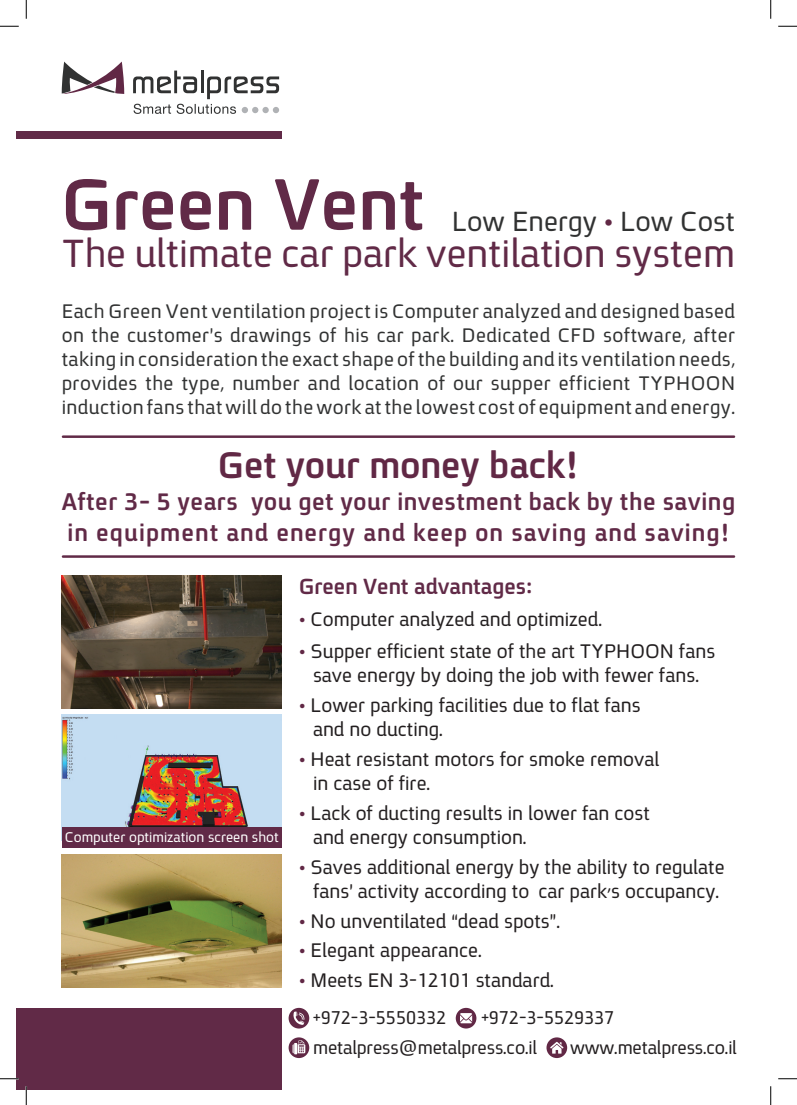
<style>
.page{position:relative;width:797px;height:1105px;background:#fff}
.page>*{position:absolute;margin:0;border:0;box-sizing:border-box;transform-origin:0 0}
.t1{font:700 78.75px "Fb Spoiler Eng";color:#612a47}
.t2{font:42.5px "Fb Spoiler Eng";color:#612a47}
.t3{font:700 40.25px "Fb Spoiler Eng";color:#612845}
.t4{font:30px "Fb Spoiler Eng";color:#313232}
.t5{font:700 26.25px/31.5px "Fb Spoiler Eng";letter-spacing:.04em;color:#612a47}
.t6{font:700 26.25px "Fb Spoiler Eng";letter-spacing:.02em;color:#612a47}
.t7{font:700 23.75px "Fb Spoiler Eng";color:#612a47}
.t8{font:21.25px/24.5px "Fb Spoiler Eng";color:#231f20}
.t9{font:21.25px/23.9px "Fb Spoiler Eng";letter-spacing:.02em;color:#313232;text-align:justify}
.t10{font:20px "Fb Spoiler Eng";letter-spacing:-.01em;color:#231f20}
.t11{font:15.38px "Fb Spoiler Eng";color:#fff}
.s1{font-family:"Fb Spoiler";color:#612845}
.s2{color:#612845}
</style>
<div class="page">
<img style="left:62px;top:576px;width:219px;height:133px">
<img style="left:62px;top:715px;width:219px;height:112px">
<img style="left:62px;top:854px;width:219px;height:133px">
<svg style="left:62px;top:62px;width:62px;height:32px"></svg>
<svg style="left:133px;top:71px;width:146px;height:43px"></svg>
<hr style="left:63px;top:555px;width:671px;height:3px;background:#612a47">
<hr style="left:63px;top:435px;width:671px;height:3px;background:#612a47">
<svg style="left:546px;top:1037px;width:21px;height:21px"></svg>
<svg style="left:456px;top:1008px;width:20px;height:20px"></svg>
<svg style="left:288px;top:1037px;width:21px;height:21px"></svg>
<svg style="left:288px;top:1008px;width:21px;height:20px"></svg>
<div style="left:62px;top:827px;width:219px;height:21px;background:#612a47"></div>
<div style="left:16px;top:1008px;width:265px;height:81px;background:#612a47"></div>
<div style="left:16px;top:132px;width:265px;height:7px;background:#612a47"></div>
<svg style="left:0;top:25px;width:19px;height:2px"></svg>
<svg style="left:778px;top:25px;width:19px;height:2px"></svg>
<svg style="left:0;top:1078px;width:19px;height:1px"></svg>
<svg style="left:778px;top:1078px;width:19px;height:1px"></svg>
<svg style="left:25px;top:0;width:2px;height:19px"></svg>
<svg style="left:25px;top:1086px;width:2px;height:19px"></svg>
<svg style="left:770px;top:0;width:1px;height:19px"></svg>
<svg style="left:770px;top:1086px;width:1px;height:19px"></svg>
<h1 class="t1" style="left:62px;top:165px;width:364px">Green Vent</h1>
<h2 class="t2" style="left:62px;top:232px;width:675px">The ultimate car park ventilation system</h2>
<h3 class="t4" style="left:452px;top:206px;width:284px">Low Energy <span class="s1">•</span> Low Cost</h3>
<p class="t9" style="left:62px;top:300px;width:675px">Each Green Vent ventilation project is Computer analyzed and designedbased on the customer s’ drawings of his car park. Dedicated CFD software, after takinginconsiderationtheexactshapeofthebuildinganditsventilationneeds, provides the type, number and location of our supper efficient TYPHOON inductionfansthatwilldotheworkatthelowestcostofequipmentandenergy.</p>
<h3 class="t3" style="left:218px;top:445px;width:362px">Get your money back!</h3>
<p class="t6" style="left:251px;top:488px;width:485px">you get your investment back by the saving</p>
<p class="t5" style="left:62px;top:486px;width:669px">After 3- 5 years<br>in equipment and energy and keep on saving and saving!</p>
<p class="t11" style="left:65px;top:829px;width:215px">Computer optimization screen shot</p>
<p class="t7" style="left:299px;top:574px;width:235px">Green Vent advantages:</p>
<p class="t8" style="left:299px;top:607px;width:304px"><span class="s2">•</span> Computer analyzed and optimized.</p>
<p class="t8" style="left:299px;top:639px;width:417px;text-align:center"><span class="s2">•</span> Supper efficient state of the art TYPHOON fans save energy by doing the job with fewer fans.</p>
<p class="t8" style="left:313px;top:693px;width:329px;text-indent:-14px"><span class="s2">•</span> Lower parking facilities due to flat fans and no ducting.</p>
<p class="t8" style="left:313px;top:747px;width:348px;text-indent:-14px"><span class="s2">•</span> Heat resistant motors for smoke removal in case of fire.</p>
<p class="t8" style="left:313px;top:801px;width:338px;text-indent:-14px"><span class="s2">•</span> Lack of ducting results in lower fan cost and energy consumption.</p>
<p class="t8" style="left:607px;top:859px;width:119px;line-height:17px;text-indent:-308px"><span class="s2">•</span> Saves additional energy by the ability to regulate ,</p>
<p class="t8" style="left:313px;top:880px;width:408px">fans’ activity according to car park s occupancy.</p>
<p class="t8" style="left:299px;top:909px;width:262px"><span class="s2">•</span> No unventilated “dead spots .“</p>
<p class="t8" style="left:299px;top:939px;width:184px"><span class="s2">•</span> Elegant appearance.</p>
<p class="t8" style="left:299px;top:968px;width:256px"><span class="s2">•</span> Meets EN 3-12101 standard.</p>
<p class="t10" style="left:313px;top:1008px;width:134px">+972-3-5550332</p>
<p class="t10" style="left:481px;top:1008px;width:134px">+972-3-5529337</p>
<p class="t10" style="left:313px;top:1037px;width:225px">metalpress@metalpress c o. i l.</p>
<p class="t10" style="left:570px;top:1037px;width:168px">www.metalpress c o. i l.</p>
</div>
